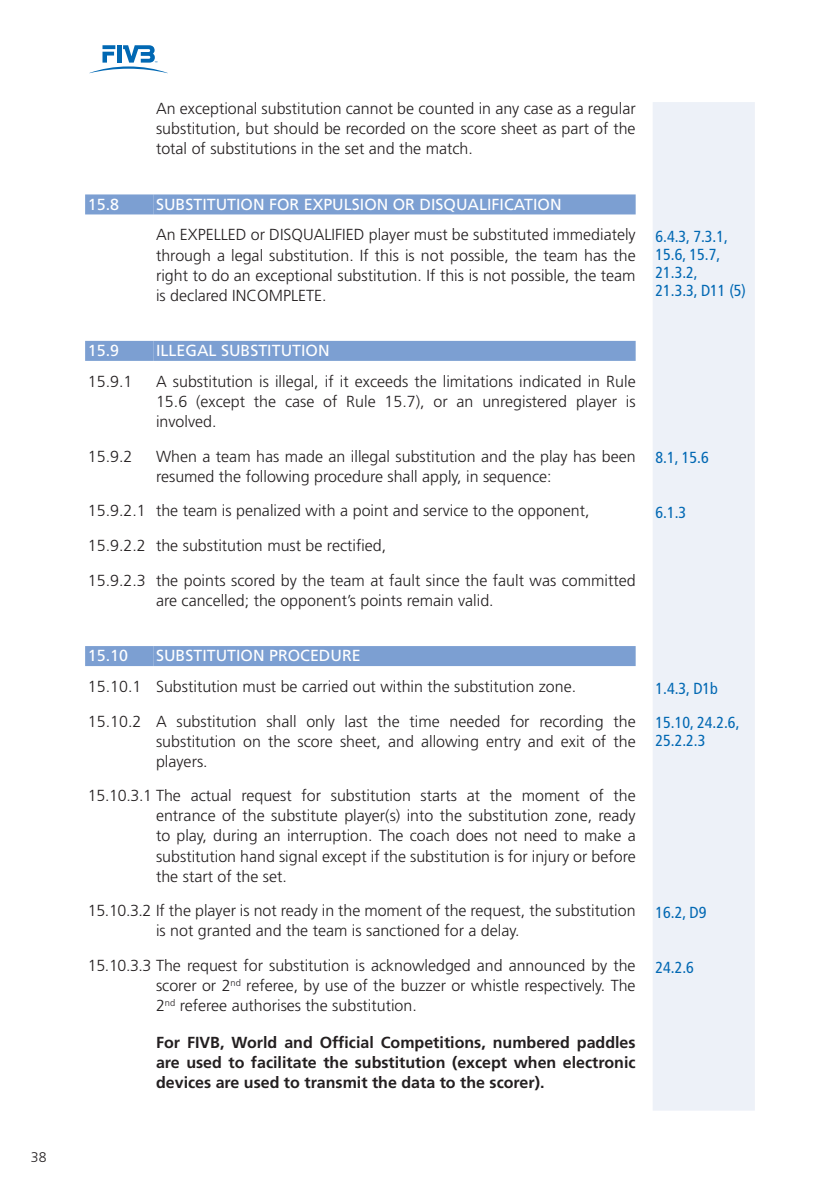
<style>
.page{position:relative;width:840px;height:1191px;background:#fff}
.page>*{position:absolute;margin:0;border:0;box-sizing:border-box;transform-origin:0 0}
.t1{font:300 16px/20px "Frutiger LT Std";color:#231f20;text-align:justify}
.t2{font:700 16px/20px "Frutiger LT Std";color:#231f20;text-align:justify}
.t3{font:condensed 16px/18px "Frutiger LT Std";color:#0168b3}
.t4{font:16px "Frutiger LT Std";color:#fff}
.t5{font:300 14px "Frutiger LT Std";color:#231f20}
</style>
<div class="page">
<div style="left:653px;top:102px;width:101px;height:1008px;background:#edf1f8"></div>
<div style="left:85px;top:194px;width:68px;height:20px;background:#7c9fd2"></div>
<div style="left:153px;top:194px;width:482px;height:20px;background:#7c9fd2"></div>
<div style="left:85px;top:341px;width:68px;height:20px;background:#7c9fd2"></div>
<div style="left:153px;top:341px;width:482px;height:20px;background:#7c9fd2"></div>
<div style="left:85px;top:646px;width:68px;height:20px;background:#7c9fd2"></div>
<div style="left:153px;top:646px;width:482px;height:20px;background:#7c9fd2"></div>
<svg style="left:89px;top:45px;width:78px;height:28px"></svg>
<p class="t5" style="left:31px;top:1149px;width:17px">38</p>
<p class="t1" style="left:156px;top:99px;width:481px">An exceptional substitution cannot be counted in any case as a regular substitution, but should be recorded on the score sheet as part of the total of substitutions in the set and the match.</p>
<p class="t4" style="left:88px;top:195px;width:33px">15.8</p>
<p class="t4" style="left:156px;top:195px;width:407px">SUBSTITUTION FOR EXPULSION OR DISQUALIFICATION</p>
<p class="t1" style="left:156px;top:225px;width:481px">An EXPELLED or DISQUALIFIED player must be substituted immediately through a legal substitution. If this is not possible, the team has the right to do an exceptional substitution. If this is not possible, the team is declared INCOMPLETE.</p>
<p class="t3" style="left:655px;top:228px;width:92px">6.4.3, 7.3.1,<br>15.6, 15.7,<br>21.3.2,<br>21.3.3, D11 (5)</p>
<p class="t4" style="left:88px;top:341px;width:33px">15.9</p>
<p class="t4" style="left:156px;top:341px;width:175px">ILLEGAL SUBSTITUTION</p>
<p class="t1" style="left:88px;top:371px;width:46px">15.9.1</p>
<p class="t1" style="left:156px;top:371px;width:481px">A substitution is illegal, if it exceeds the limitations indicated in Rule 15.6 (except the case of Rule 15.7), or an unregistered player is involved.</p>
<p class="t1" style="left:88px;top:446px;width:46px">15.9.2</p>
<p class="t1" style="left:156px;top:446px;width:481px">When a team has made an illegal substitution and the play has been resumed the following procedure shall apply, in sequence:</p>
<p class="t3" style="left:655px;top:449px;width:55px">8.1, 15.6</p>
<p class="t1" style="left:88px;top:501px;width:503px">15.9.2.1 the team is penalized with a point and service to the opponent,</p>
<p class="t3" style="left:655px;top:503px;width:32px">6.1.3</p>
<p class="t1" style="left:88px;top:528px;width:549px;line-height:34.6px">15.9.2.2 the substitution must be rectified,<br>15.9.2.3 the points scored by the team at fault since the fault was committed</p>
<p class="t1" style="left:156px;top:590px;width:339px">are cancelled; the opponent’s points remain valid.</p>
<p class="t4" style="left:88px;top:646px;width:42px">15.10</p>
<p class="t4" style="left:156px;top:646px;width:206px">SUBSTITUTION PROCEDURE</p>
<p class="t1" style="left:88px;top:677px;width:489px">15.10.1 Substitution must be carried out within the substitution zone.</p>
<p class="t3" style="left:655px;top:679px;width:64px">1.4.3, D1b</p>
<p class="t1" style="left:156px;top:711px;width:481px;text-indent:-68px">15.10.2 A substitution shall only last the time needed for recording the substitution on the score sheet, and allowing entry and exit of the players.</p>
<p class="t3" style="left:655px;top:714px;width:85px">15.10, 24.2.6,<br>25.2.2.3</p>
<p class="t1" style="left:156px;top:786px;width:481px;text-indent:-68px">15.10.3.1 The actual request for substitution starts at the moment of the entrance of the substitute player(s) into the substitution zone, ready to play, during an interruption. The coach does not need to make a substitution hand signal except if the substitution is for injury or before the start of the set.</p>
<p class="t1" style="left:156px;top:901px;width:481px;text-indent:-68px">15.10.3.2 If the player is not ready in the moment of the request, the substitution is not granted and the team is sanctioned for a delay.</p>
<p class="t3" style="left:655px;top:903px;width:52px">16.2, D9</p>
<p class="t1" style="left:156px;top:955px;width:481px;text-indent:-68px">15.10.3.3 The request for substitution is acknowledged and announced by the scorer or 2<sup>nd</sup> referee, by use of the buzzer or whistle respectively. The 2<sup>nd</sup> referee authorises the substitution.</p>
<p class="t2" style="left:156px;top:1032px;width:481px">For FIVB, World and Official Competitions, numbered paddles are used to facilitate the substitution (except when electronic devices are used to transmit the data to the scorer).</p>
<p class="t3" style="left:655px;top:958px;width:40px">24.2.6</p>
</div>
